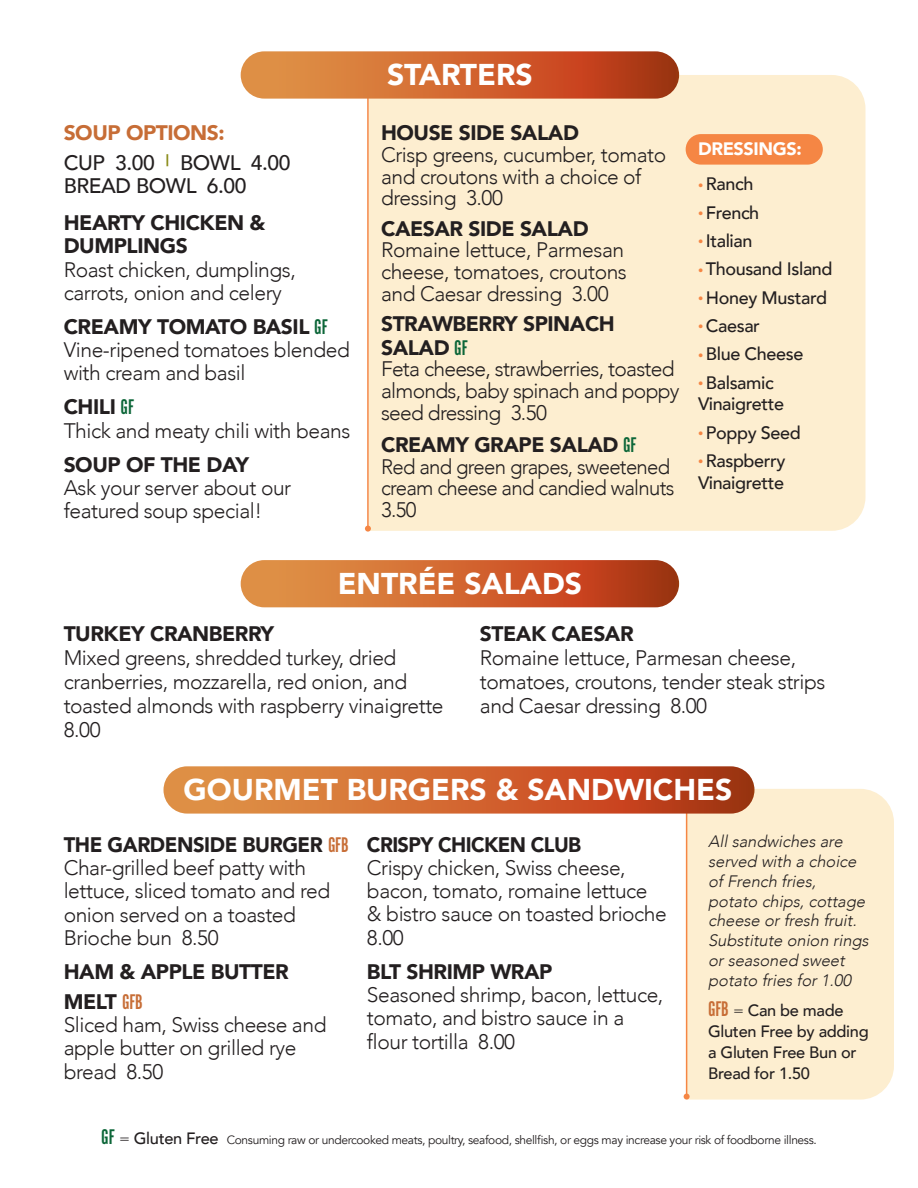
<style>
.page{position:relative;width:918px;height:1188px;background:#fff}
.page>*{position:absolute;margin:0;border:0;box-sizing:border-box;transform-origin:0 0}
.t1{font:900 30px "Avenir";color:#fff}
.t2{font:300 21px/23.2px "Avenir";letter-spacing:-.02em;color:#231f20}
.t3{font:900 21px/30px "Avenir";letter-spacing:-.02em;color:#231f20}
.t4{font:500 21px/23.2px "Avenir";letter-spacing:-.02em;color:#231f20}
.t5{font:900 21px "Avenir";letter-spacing:-.02em;color:#231f20;scale:.96 1}
.t6{font:900 21px "Avenir";letter-spacing:-.02em;color:#231f20;scale:.95 1}
.t7{font:900 21px "Avenir";letter-spacing:-.02em;color:#c76d36}
.t8{font:500 18px/21.6px "Avenir";letter-spacing:-.02em;color:#231f20}
.t9{font:900 18px "Avenir";letter-spacing:-.02em;color:#fff}
.t10{font:italic 300 16.5px/19.8px "Avenir";color:#231f20}
.t11{font:500 16.35px/21px "Avenir";letter-spacing:-.02em;color:#231f20}
.t12{font:12px "Avenir";letter-spacing:-.03em;color:#231f20}
.s1{font-weight:900}
.s2{font-family:"Alternate Got No 1 D";font-weight:400;font-size:22.05px;color:#0c6638}
.s3{font-size:10.5px;color:#f58644}
.s4{font-family:"Alternate Got No 1 D";font-weight:400;font-size:22.05px;color:#c76d36}
.s5{font-weight:300}
.s6{font-family:"Alternate Got No 1 D";font-size:22.05px;color:#0c6638}
.s7{font-weight:300;font-size:16.35px}
.s8{font-weight:500;font-size:16.35px}
</style>
<div class="page">
<div style="left:369px;top:75px;width:496px;height:456px;background:#fdeed0"></div>
<hr style="left:367px;top:83px;width:2px;height:446px;background:#f58644">
<svg style="left:365px;top:526px;width:6px;height:6px"></svg>
<svg style="left:241px;top:51px;width:438px;height:48px;background:#ce6632"></svg>
<svg style="left:241px;top:560px;width:438px;height:47px;background:#cd642f"></svg>
<div style="left:686px;top:134px;width:137px;height:31px;background:#f58644;border-radius:15px"></div>
<div style="left:687px;top:789px;width:207px;height:311px;background:#fdeed0"></div>
<hr style="left:686px;top:789px;width:1px;height:308px;background:#f58644">
<svg style="left:684px;top:1094px;width:6px;height:6px"></svg>
<svg style="left:164px;top:766px;width:590px;height:48px;background:#ce6631"></svg>
<p class="t7" style="left:64px;top:115px;width:163px">SOUP OPTIONS:</p>
<p class="t4" style="left:64px;top:150px;width:228px">CUP 3.00 <sup>|</sup> BOWL 4.00<br>BREAD BOWL 6.00</p>
<p class="t2" style="left:64px;top:211px;width:234px"><span class="s1">HEARTY CHICKEN &amp;<br>DUMPLINGS<br></span>Roast chicken, dumplings, carrots, onion and celery</p>
<p class="t2" style="left:64px;top:315px;width:288px"><span class="s1">CREAMY TOMATO BASIL</span> <span class="s2">GF<br></span>Vine-ripened tomatoes blended with cream and basil</p>
<p class="t2" style="left:64px;top:396px;width:288px"><span class="s1">CHILI</span> <span class="s2">GF<br></span>Thick and meaty chili with beans</p>
<p class="t2" style="left:64px;top:453px;width:229px"><span class="s1">SOUP OF THE DAY<br></span>Ask your server about our featured soup special!</p>
<p class="t1" style="left:387px;top:49px;width:147px">STARTERS</p>
<p class="t2" style="left:381px;top:122px;width:287px;line-height:21.8px"><span class="s1">HOUSE SIDE SALAD<br></span>Crisp greens, cucumber, tomato and croutons with a choice of dressing 3.00</p>
<p class="t2" style="left:381px;top:218px;width:247px;line-height:21.8px"><span class="s1">CAESAR SIDE SALAD<br></span>Romaine lettuce, Parmesan cheese, tomatoes, croutons and Caesar dressing 3.00</p>
<p class="t2" style="left:381px;top:313px;width:300px;line-height:22.2px"><span class="s1">STRAWBERRY SPINACH<br>SALAD</span> <span class="s2">GF<br></span>Feta cheese, strawberries, toasted almonds, baby spinach and poppy seed dressing 3.50</p>
<p class="t2" style="left:381px;top:434px;width:295px;line-height:21.8px"><span class="s1">CREAMY GRAPE SALAD</span> <span class="s2">GF<br></span>Red and green grapes, sweetened cream cheese and candied walnuts<br>3.50</p>
<p class="t1" style="left:338px;top:558px;width:246px">ENTRÉE SALADS</p>
<p class="t9" style="left:698px;top:133px;width:105px">DRESSINGS:</p>
<p class="t8" style="left:698px;top:172px;width:57px"><span class="s3">•</span> Ranch</p>
<p class="t8" style="left:698px;top:201px;width:63px"><span class="s3">•</span> French</p>
<p class="t8" style="left:698px;top:229px;width:56px"><span class="s3">•</span> Italian</p>
<p class="t8" style="left:698px;top:257px;width:136px"><span class="s3">•</span> Thousand Island</p>
<p class="t8" style="left:698px;top:286px;width:130px"><span class="s3">•</span> Honey Mustard</p>
<p class="t8" style="left:698px;top:314px;width:63px"><span class="s3">•</span> Caesar</p>
<p class="t8" style="left:698px;top:342px;width:107px"><span class="s3">•</span> Blue Cheese</p>
<p class="t8" style="left:698px;top:371px;width:87px"><span class="s3">•</span> Balsamic<br>Vinaigrette</p>
<p class="t8" style="left:698px;top:421px;width:104px"><span class="s3">•</span> Poppy Seed</p>
<p class="t8" style="left:698px;top:449px;width:89px"><span class="s3">•</span> Raspberry<br>Vinaigrette</p>
<p class="t3" style="left:64px;top:618px;width:212px">TURKEY CRANBERRY</p>
<p class="t2" style="left:64px;top:646px;width:381px;line-height:24px">Mixed greens, shredded turkey, dried cranberries, mozzarella, red onion, and toasted almonds with raspberry vinaigrette</p>
<p class="t2" style="left:64px;top:718px;width:38px">8.00</p>
<p class="t2" style="left:480px;top:622px;width:347px;line-height:24px"><span class="s1">STEAK CAESAR<br></span>Romaine lettuce, Parmesan cheese, tomatoes, croutons, tender steak strips and Caesar dressing 8.00</p>
<p class="t1" style="left:184px;top:764px;width:550px">GOURMET BURGERS &amp; SANDWICHES</p>
<p class="t5" style="left:64px;top:826px;width:299px">THE GARDENSIDE BURGER <span class="s4">GFB</span></p>
<p class="t2" style="left:64px;top:856px;width:268px">Char-grilled beef patty with lettuce, sliced tomato and red onion served on a toasted<br>Brioche bun 8.50</p>
<p class="t3" style="left:64px;top:956px;width:227px">HAM &amp; APPLE BUTTER<br>MELT <span class="s4">GFB</span></p>
<p class="t2" style="left:64px;top:1013px;width:264px">Sliced ham, Swiss cheese and apple butter on grilled rye bread 8.50</p>
<p class="t10" style="left:708px;top:832px;width:165px">Allsandwiches are served with a choice of French fries, potato chips,cottage cheese orfresh fruit.<br>Substitute onion rings orseasoned sweet potato fries for1.00</p>
<p class="t11" style="left:708px;top:999px;width:162px"><span class="s4">GFB</span> <span class="s5">=</span> Can be made<br>Gluten Free by adding a Gluten Free Bun or<br>Bread for 1.50</p>
<p class="t6" style="left:367px;top:826px;width:227px">CRISPY CHICKEN CLUB</p>
<p class="t2" style="left:367px;top:856px;width:301px">Crispy chicken, Swiss cheese, bacon, tomato, romaine lettuce &amp; bistro sauce on toasted brioche<br>8.00</p>
<p class="t3" style="left:367px;top:956px;width:187px">BLT SHRIMP WRAP</p>
<p class="t2" style="left:367px;top:983px;width:298px">Seasoned shrimp, bacon, lettuce, tomato, and bistro sauce in a flour tortilla 8.00</p>
<p class="t12" style="left:101px;top:1133px;width:717px"><span class="s6">GF</span> <span class="s7">=</span> <span class="s8">Gluten Free</span> Consuming raw or undercooked meats, poultry, seafood, shellfish, or eggs may increase your risk of foodborne illness.</p>
</div>
